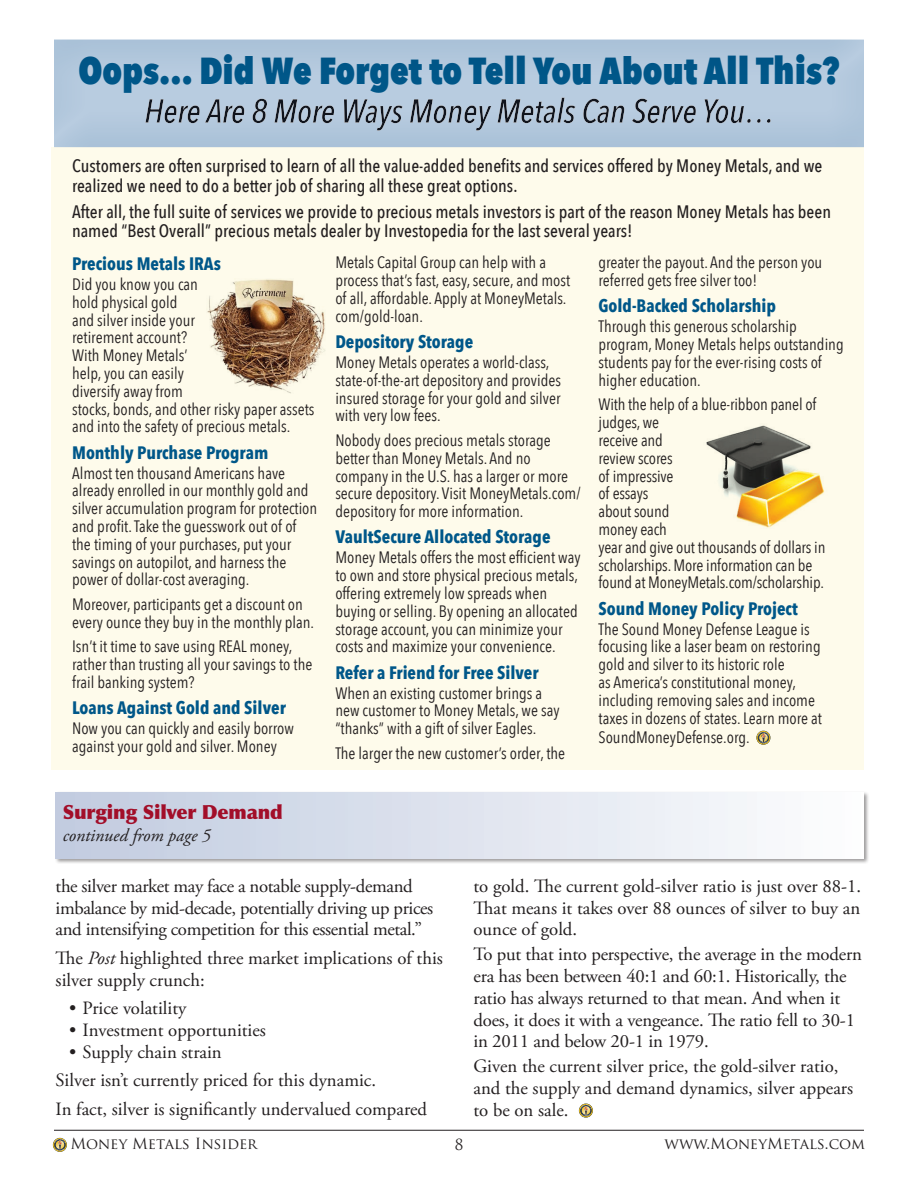
<style>
.page{position:relative;width:918px;height:1188px;background:#fff}
.page>*{position:absolute;margin:0;border:0;box-sizing:border-box;transform-origin:0 0}
.t1{font:800 37.5px "Avenir Next Condensed";color:#005789}
.t2{font:900 19.5px "Optima";letter-spacing:-.01em;color:#a20e29}
.main_body{font:18.75px/21.8px "Adobe Garamond Pro";letter-spacing:-.005em;color:#231f20}
.t3{font:500 18px/19.5px "Avenir Next Condensed";color:#231f20}
.t4{font:700 18px "Avenir Next Condensed";color:#005789}
.t5{font:italic 18px "Adobe Garamond Pro";color:#231f20}
.t6{font:16.5px/17.9px "Avenir Next Condensed";color:#231f20}
.t7{font:15px "Trajan Pro";color:#231f20}
.s1{font-style:italic}
</style>
<div class="page">
<hr style="left:54px;top:1130px;width:810px;height:1px;background:#231f20">
<div style="left:52px;top:147px;width:812px;height:623px;background:#fefbeb"></div>
<div style="left:53px;top:38px;width:824px;height:110px;background:#005789;opacity:.17"></div>
<img style="left:207px;top:279px;width:118px;height:115px">
<img style="left:706px;top:425px;width:118px;height:103px">
<div style="left:579px;top:1104px;width:13px;height:13px;border:1px solid #162f57;border-radius:50%"></div>
<div style="left:55px;top:791px;width:815px;height:73px;background:#231f20;opacity:.45"></div>
<div style="left:56px;top:792px;width:808px;height:66px;background:linear-gradient(to right,#c1cbdf,#fdfdfe)"></div>
<div style="left:53px;top:1138px;width:13px;height:13px;border:1px solid #162f57;border-radius:50%"></div>
<svg style="left:757px;top:731px;width:13px;height:13px"></svg>
<svg style="left:580px;top:1104px;width:12px;height:13px"></svg>
<svg style="left:54px;top:1139px;width:12px;height:12px"></svg>
<h1 class="t1" style="left:78px;top:47px;width:763px">Oops… Did We Forget to Tell You About All This?</h1>
<p class="t3" style="left:72px;top:156px;width:752px">Customers are often surprised to learn of all the value-added benefits and services offered by Money Metals, and we realized we need to do a better job of sharing all these great options.</p>
<p class="t3" style="left:72px;top:202px;width:760px">After all, the full suite of services we provide to precious metals investors is part of the reason Money Metals has been named “Best Overall” precious metals dealer by Investopedia for the last several years!</p>
<p class="t4" style="left:72px;top:253px;width:150px">Precious Metals IRAs</p>
<p class="t6" style="left:72px;top:275px;width:244px">Did you know you can<br>hold physical gold<br>and silver inside your<br>retirement account?<br>With Money Metals’<br>help, you can easily<br>diversify away from<br>stocks, bonds, and other risky paper assets and into the safety of precious metals.</p>
<p class="t4" style="left:72px;top:441px;width:198px">Monthly Purchase Program</p>
<p class="t6" style="left:72px;top:463px;width:247px">Almost ten thousand Americans have already enrolled in our monthly gold and silver accumulation program for protection and profit. Take the guesswork out of of the timing of your purchases, put your savings on autopilot, and harness the power of dollar-cost averaging.</p>
<p class="t6" style="left:72px;top:595px;width:244px">Moreover, participants get a discount on every ounce they buy in the monthly plan.</p>
<p class="t6" style="left:72px;top:637px;width:242px">Isn’t it time to save using REAL money, rather than trusting all your savings to the frail banking system?</p>
<p class="t4" style="left:72px;top:697px;width:215px">Loans Against Gold and Silver</p>
<p class="t6" style="left:72px;top:719px;width:223px">Now you can quickly and easily borrow against your gold and silver. Money</p>
<p class="t6" style="left:335px;top:253px;width:236px">Metals Capital Group can help with a process that’s fast, easy, secure, and most of all, affordable. Apply at MoneyMetals. com/gold-loan.</p>
<p class="t4" style="left:335px;top:331px;width:139px">Depository Storage</p>
<p class="t6" style="left:335px;top:353px;width:227px">Money Metals operates a world-class, state-of-the-art depository and provides insured storage for your gold and silver with very low fees.</p>
<p class="t6" style="left:335px;top:431px;width:247px">Nobody does precious metals storage better than Money Metals. And no company in the U.S. has a larger or more secure depository. Visit MoneyMetals.com/ depository for more information.</p>
<p class="t4" style="left:335px;top:526px;width:217px">VaultSecure Allocated Storage</p>
<p class="t6" style="left:335px;top:548px;width:247px">Money Metals offers the most efficient way to own and store physical precious metals, offering extremely low spreads when buying or selling. By opening an allocated storage account, you can minimize your costs and maximize your convenience.</p>
<p class="t4" style="left:335px;top:661px;width:205px">Refer a Friend for Free Silver</p>
<p class="t6" style="left:335px;top:683px;width:226px">When an existing customer brings a new customer to Money Metals, we say “thanks” with a gift of silver Eagles.</p>
<p class="t6" style="left:335px;top:743px;width:231px">The larger the new customer’s order, the</p>
<p class="t6" style="left:599px;top:253px;width:225px">greater the payout. And the person you referred gets free silver too!</p>
<p class="t4" style="left:599px;top:295px;width:179px">Gold-Backed Scholarship</p>
<p class="t6" style="left:599px;top:317px;width:247px">Through this generous scholarship program, Money Metals helps outstanding students pay for the ever-rising costs of higher education.</p>
<p class="t6" style="left:599px;top:395px;width:228px">With the help of a blue-ribbon panel of judges, we<br>receive and<br>review scores<br>of impressive<br>of essays<br>about sound<br>money each<br>year and give out thousands of dollars in scholarships. More information can be found at MoneyMetals.com/scholarship.</p>
<p class="t4" style="left:599px;top:597px;width:201px">Sound Money Policy Project</p>
<p class="t6" style="left:599px;top:619px;width:225px">The Sound Money Defense League is focusing like a laser beam on restoring gold and silver to its historic role<br>as America’s constitutional money, including removing sales and income taxes in dozens of states. Learn more at</p>
<p class="t6" style="left:599px;top:728px;width:153px">SoundMoneyDefense.org.</p>
<p class="t2" style="left:63px;top:800px;width:222px">Surging Silver Demand</p>
<p class="t5" style="left:63px;top:825px;width:150px">continued from page 5</p>
<p class="main_body" style="left:56px;top:876px;width:379px">the silver market may face a notable supply-demand imbalance by mid-decade, potentially driving up prices and intensifying competition for this essential metal.”</p>
<p class="main_body" style="left:56px;top:948px;width:389px">The <span class="s1">Post</span> highlighted three market implications of this silver supply crunch:</p>
<p class="main_body" style="left:69px;top:998px;width:119px">• Price volatility</p>
<p class="main_body" style="left:69px;top:1020px;width:198px">• Investment opportunities</p>
<p class="main_body" style="left:69px;top:1042px;width:154px">• Supply chain strain</p>
<p class="main_body" style="left:56px;top:1070px;width:322px">Silver isn’t currently priced for this dynamic.</p>
<p class="main_body" style="left:56px;top:1099px;width:373px">In fact, silver is significantly undervalued compared</p>
<p class="main_body" style="left:473px;top:876px;width:389px;text-align:justify">to gold. The current gold-silver ratio is just over 88-1.<br>That means it takes over 88 ounces of silver to buy an ounce of gold.</p>
<p class="main_body" style="left:473px;top:944px;width:390px">To put that into perspective, the average in the modern era has been between 40:1 and 60:1. Historically, the ratio has always returned to that mean. And when it does, it does it with a vengeance. The ratio fell to 30-1 in 2011 and below 20-1 in 1979.</p>
<p class="main_body" style="left:473px;top:1056px;width:381px">Given the current silver price, the gold-silver ratio, and the supply and demand dynamics, silver appears to be on sale.</p>
<p class="t7" style="left:70px;top:1134px;width:188px">Money Metals Insider</p>
<p class="t7" style="left:455px;top:1135px;width:10px">8</p>
<p class="t7" style="left:664px;top:1134px;width:202px">www.MoneyMetals.com</p>
</div>
